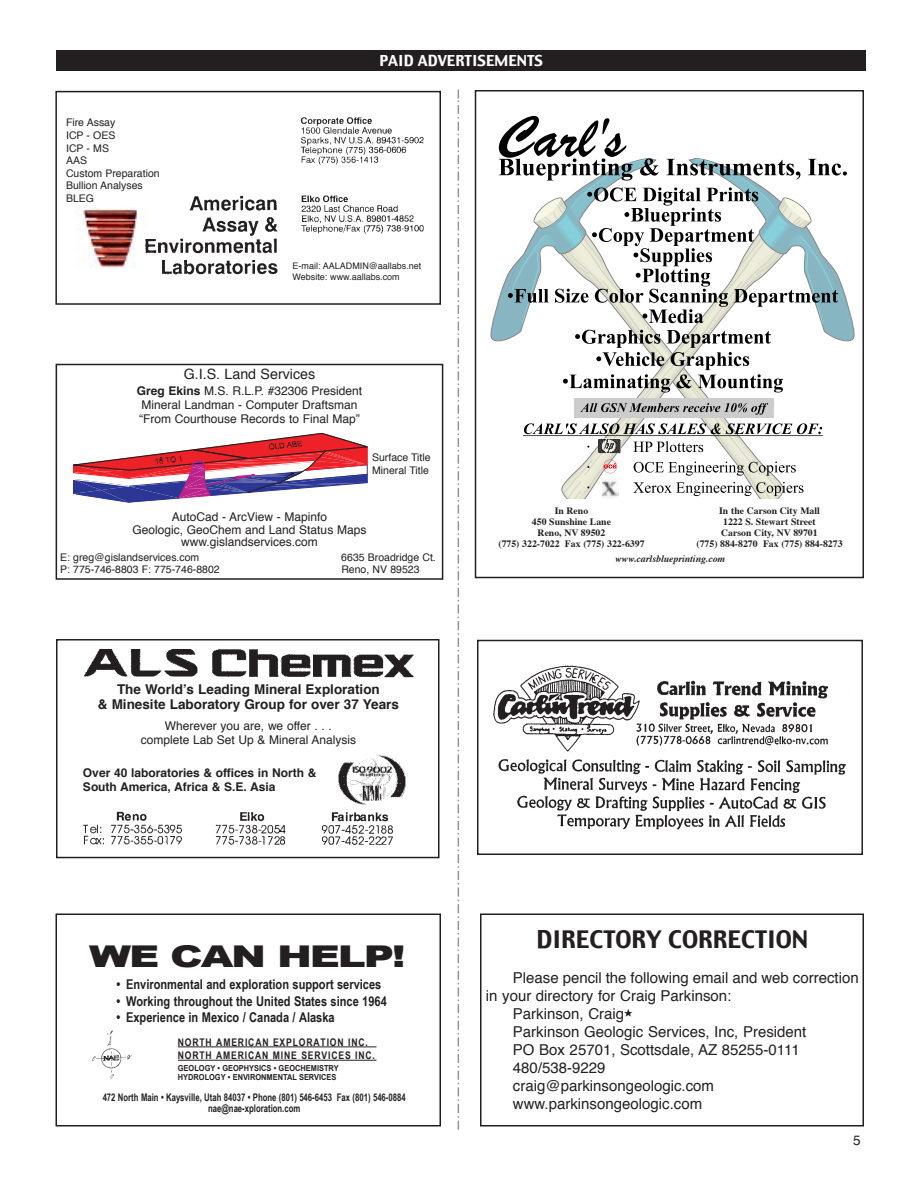
<style>
.page{position:relative;width:918px;height:1188px;background:#fff}
.page>*{position:absolute;margin:0;border:0;box-sizing:border-box;transform-origin:0 0}
.t1{font:900 30px "Arial";letter-spacing:-.055em;color:#231f20;scale:1.4 1}
.t2{font:24px "Charcoal";color:#231f20}
.t3{font:15px "Helvetica";color:#231f20}
.t4{font:15px "Charcoal";color:#fff}
.t5{font:14.25px "Helvetica";color:#231f20}
.t6{font:700 13.5px "Arial Narrow";color:#231f20}
.t7{font:italic 700 13.5px/15px "Helvetica";color:#231f20;text-align:center}
.t8{font:13.5px "Helvetica";color:#231f20}
.t9{font:12px/14.2px "Helvetica";color:#231f20;text-align:center}
.t10{font:italic 700 12px/13.5px "Helvetica";color:#231f20}
.t11{font:10.5px/12.6px "Helvetica";color:#231f20}
.t12{font:700 10.5px/10.5px "Arial Narrow";color:#231f20;text-align:center;scale:.9 1}
.t13{font:700 10.5px/13.4px "Arial Narrow";letter-spacing:.08em;color:#231f20}
.t14{font:700 9.75px "Times";color:#231f20}
.t15{font:italic 700 9.75px "Times";color:#231f20}
.t16{font:9px/10.8px "Helvetica";color:#231f20}
.t17{font:700 8.25px/9.6px "Arial";color:#231f20;scale:.9 1}
.s1{font-weight:700}
</style>
<div class="page">
<svg style="left:458px;top:90px;width:1px;height:1040px"></svg>
<div style="left:56px;top:50px;width:810px;height:21px;background:#231f20"></div>
<div style="left:477px;top:640px;width:386px;height:215px;border:2px solid #231f20"></div>
<img style="left:493px;top:665px;width:357px;height:165px">
<div style="left:56px;top:914px;width:385px;height:212px;border:2px solid #231f20"></div>
<hr style="left:178px;top:1047px;width:198px;height:1px;background:#231f20">
<hr style="left:178px;top:1060px;width:198px;height:1px;background:#231f20">
<img style="left:92px;top:1030px;width:40px;height:49px">
<div style="left:56px;top:639px;width:384px;height:219px;border:2px solid #231f20"></div>
<img style="left:78px;top:208px;width:56px;height:60px">
<div style="left:55px;top:91px;width:386px;height:214px;border:2px solid #231f20"></div>
<img style="left:83px;top:648px;width:331px;height:197px">
<svg style="left:83px;top:653px;width:11px;height:20px"></svg>
<div style="left:84px;top:683px;width:329px;height:36px;background:#fff"></div>
<div style="left:84px;top:719px;width:329px;height:33px;background:#fff"></div>
<div style="left:81px;top:757px;width:253px;height:48px;background:#fff"></div>
<img style="left:134px;top:117px;width:290px;height:158px">
<div style="left:65px;top:117px;width:105px;height:89px;background:#fff"></div>
<div style="left:291px;top:261px;width:142px;height:29px;background:#fff"></div>
<div style="left:56px;top:364px;width:387px;height:216px;border:2px solid #231f20"></div>
<svg style="left:73px;top:432px;width:295px;height:71px"></svg>
<div style="left:480px;top:914px;width:384px;height:212px;border:2px solid #231f20"></div>
<div style="left:475px;top:90px;width:389px;height:488px;border:2px solid #231f20"></div>
<svg style="left:533px;top:115px;width:248px;height:384px"></svg>
<div style="left:575px;top:399px;width:199px;height:19px;background:#ccc"></div>
<svg style="left:490px;top:116px;width:365px;height:276px"></svg>
<svg style="left:580px;top:403px;width:188px;height:12px"></svg>
<img style="left:602px;top:496px;width:17px;height:3px">
<svg style="left:523px;top:423px;width:300px;height:73px"></svg>
<p class="t11" style="left:66px;top:117px;width:95px">Fire Assay<br>ICP - OES<br>ICP - MS<br>AAS<br>Custom Preparation<br>Bullion Analyses<br>BLEG</p>
<p class="t4" style="left:380px;top:55px;width:165px">PAID ADVERTISEMENTS</p>
<p class="t16" style="left:293px;top:262px;width:130px">E-mail: AALADMIN@aallabs.net<br>Website: www.aallabs.com</p>
<p class="t5" style="left:184px;top:369px;width:133px">G.I.S. Land Services</p>
<p class="t9" style="left:137px;top:385px;width:227px;text-align:left"><span class="s1">Greg Ekins</span> M.S. R.L.P. #32306 President<br>Mineral Landman - Computer Draftsman “From Courthouse Records to Final Map”</p>
<p class="t11" style="left:372px;top:452px;width:60px">Surface Title<br>Mineral Title</p>
<p class="t9" style="left:133px;top:512px;width:235px;line-height:12.8px">AutoCad - ArcView - Mapinfo<br>Geologic, GeoChem and Land Status Maps www.gislandservices.com</p>
<p class="t11" style="left:60px;top:553px;width:141px">E: greg@gislandservices.com</p>
<p class="t11" style="left:341px;top:553px;width:96px">6635 Broadridge Ct.</p>
<p class="t11" style="left:60px;top:565px;width:161px">P: 775-746-8803 F: 775-746-8802</p>
<p class="t11" style="left:341px;top:565px;width:80px">Reno, NV 89523</p>
<p class="t7" style="left:98px;top:683px;width:303px">The World’s Leading Mineral Exploration<br>&amp; Minesite Laboratory Group for over 37 Years</p>
<p class="t9" style="left:141px;top:719px;width:217px">Wherever you are, we offer . . . complete Lab Set Up &amp; Mineral Analysis</p>
<p class="t10" style="left:83px;top:767px;width:235px">Over 40 laboratories &amp; offices in North &amp;<br>South America, Africa &amp; S.E. Asia</p>
<p class="t14" style="left:555px;top:507px;width:35px">In Reno</p>
<p class="t14" style="left:719px;top:507px;width:102px">In the Carson City Mall</p>
<p class="t14" style="left:532px;top:518px;width:81px">450 Sunshine Lane</p>
<p class="t14" style="left:723px;top:518px;width:94px">1222 S. Stewart Street</p>
<p class="t14" style="left:538px;top:529px;width:69px">Reno, NV 89502</p>
<p class="t14" style="left:721px;top:529px;width:98px">Carson City, NV 89701</p>
<p class="t14" style="left:498px;top:541px;width:148px">(775) 322-7022 Fax (775) 322-6397</p>
<p class="t14" style="left:696px;top:541px;width:148px">(775) 884-8270 Fax (775) 884-8273</p>
<p class="t15" style="left:615px;top:555px;width:112px">www.carlsblueprinting.com</p>
<h1 class="t1" style="left:89px;top:946px;width:228px">WE CAN HELP!</h1>
<p class="t6" style="left:116px;top:979px;width:267px">• Environmental and exploration support services</p>
<p class="t6" style="left:116px;top:996px;width:272px">• Working throughout the United States since 1964</p>
<p class="t6" style="left:116px;top:1012px;width:220px">• Experience in Mexico / Canada / Alaska</p>
<p class="t13" style="left:178px;top:1036px;width:199px">NORTH AMERICAN EXPLORATION INC.<br>NORTH AMERICAN MINE SERVICES INC.</p>
<p class="t17" style="left:178px;top:1064px;width:180px">GEOLOGY • GEOPHYSICS • GEOCHEMISTRY<br>HYDROLOGY • ENVIRONMENTAL SERVICES</p>
<p class="t12" style="left:103px;top:1093px;width:338px">472 North Main • Kaysville, Utah 84037 • Phone (801) 546-6453 Fax (801) 546-0884 nae@nae-xploration.com</p>
<h2 class="t2" style="left:536px;top:931px;width:273px">DIRECTORY CORRECTION</h2>
<p class="t3" style="left:513px;top:972px;width:347px">Please pencil the following email and web correction</p>
<p class="t3" style="left:486px;top:990px;width:247px">in your directory for Craig Parkinson:</p>
<p class="t3" style="left:513px;top:1008px;width:121px">Parkinson, Craig★</p>
<p class="t3" style="left:513px;top:1027px;width:295px">Parkinson Geologic Services, Inc, President</p>
<p class="t3" style="left:513px;top:1045px;width:288px">PO Box 25701, Scottsdale, AZ 85255-0111</p>
<p class="t3" style="left:513px;top:1063px;width:94px">480/538-9229</p>
<p class="t3" style="left:513px;top:1081px;width:203px">craig@parkinsongeologic.com</p>
<p class="t3" style="left:513px;top:1099px;width:191px">www.parkinsongeologic.com</p>
<p class="t8" style="left:853px;top:1136px;width:9px">5</p>
</div>
